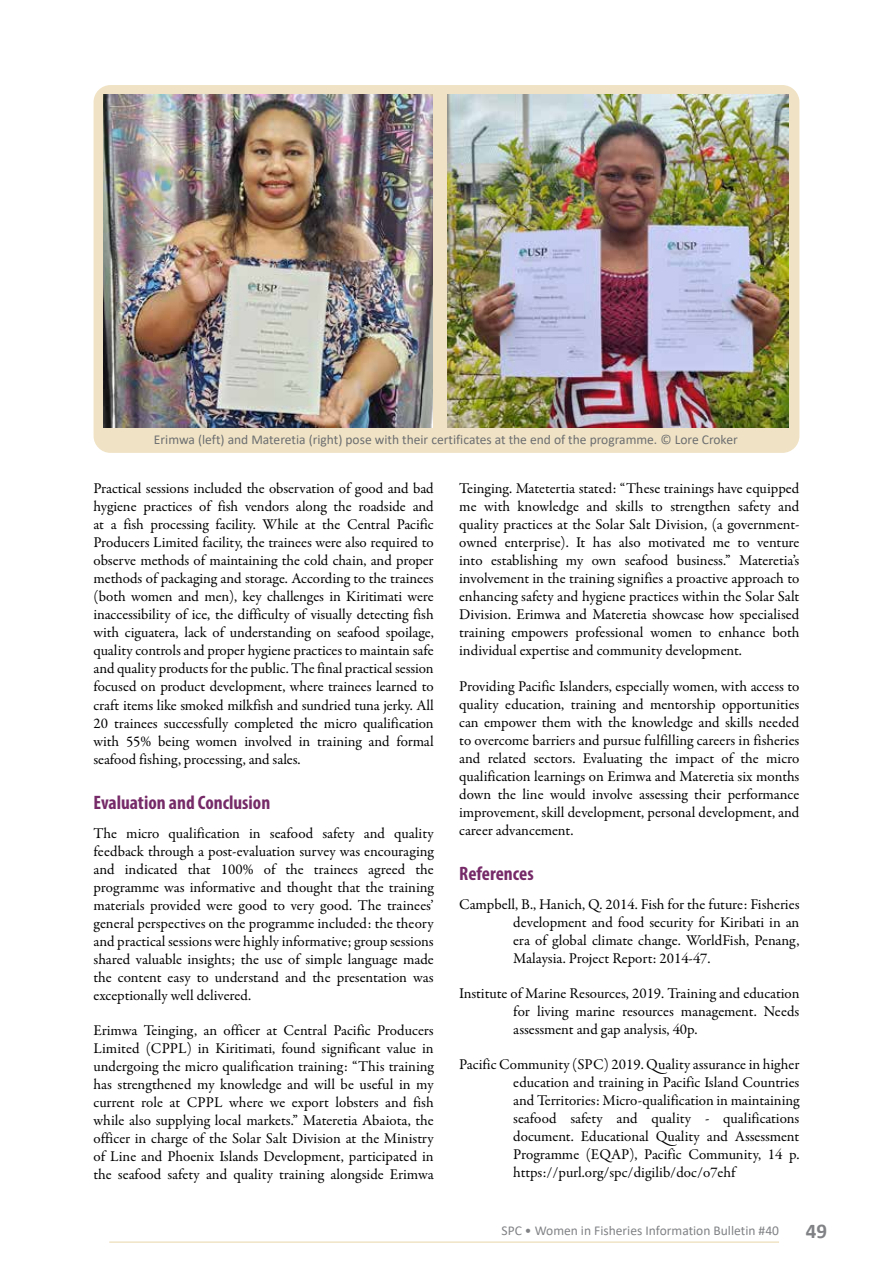
<style>
.page{position:relative;width:893px;height:1263px;background:#fff}
.page>*{position:absolute;margin:0;border:0;box-sizing:border-box;transform-origin:0 0}
.t1{font:700 21px "Calibri";color:#808285}
.t2{font:700 condensed 19.5px "Myriad Pro";color:#762b68}
.t3{font:15px/18px "Garamond Premr Pro";color:#000;text-align:justify}
.t4{font:13.5px "Calibri";color:#6d6e71}
.t5{font:13.5px "Calibri";color:#808285}
</style>
<div class="page">
<hr style="left:109px;top:1241px;width:670px;height:2px;background:#f0e3c5">
<div style="left:94px;top:85px;width:705px;height:368px;background:#f0e3c5;border-radius:17px"></div>
<img style="left:103px;top:94px;width:330px;height:333px">
<img style="left:448px;top:94px;width:340px;height:333px">
<p class="t4" style="left:154px;top:430px;width:585px">Erimwa (left) and Materetia (right) pose with their certificates at the end of the programme. © Lore Croker</p>
<p class="t3" style="left:94px;top:480px;width:342px">Practical sessions included the observation of good and bad hygiene practices of fish vendors along the roadside and at a fish processing facility. While at the Central Pacific Producers Limited facility, the trainees were also required to observe methods of maintaining the cold chain, and proper methods of packaging and storage. According to the trainees (both women and men), key challenges in Kiritimati were inaccessibility of ice, the difficulty of visually detecting fish with ciguatera, lack of understanding on seafood spoilage, quality controls and proper hygiene practices to maintain safe and quality products for the public. The final practical session focused on product development, where trainees learned to craft items like smoked milkfish and sundried tuna jerky. All 20 trainees successfully completed the micro qualification with 55% being women involved in training and formal seafood fishing, processing, and sales.</p>
<h2 class="t2" style="left:94px;top:790px;width:178px">Evaluation and Conclusion</h2>
<p class="t3" style="left:94px;top:824px;width:342px">The micro qualification in seafood safety and quality feedback through a post-evaluation survey was encouraging and indicated that 100% of the trainees agreed the programme was informative and thought that the training materials provided were good to very good. The trainees’ general perspectives on the programme included: the theory and practical sessions were highly informative; group sessions shared valuable insights; the use of simple language made the content easy to understand and the presentation was exceptionally well delivered.</p>
<p class="t3" style="left:94px;top:1021px;width:342px">Erimwa Teinging, an officer at Central Pacific Producers Limited (CPPL) in Kiritimati, found significant value in undergoing the micro qualification training: “This training has strengthened my knowledge and will be useful in my current role at CPPL where we export lobsters and fish while also supplying local markets.” Materetia Abaiota, the officer in charge of the Solar Salt Division at the Ministry of Line and Phoenix Islands Development, participated in the seafood safety and quality training alongside Erimwa</p>
<p class="t3" style="left:459px;top:480px;width:342px">Teinging. Matetertia stated: “These trainings have equipped me with knowledge and skills to strengthen safety and quality practices at the Solar Salt Division, (a government&shy;owned enterprise). It has also motivated me to venture into establishing my own seafood business.” Materetia’s involvement in the training signifies a proactive approach to enhancing safety and hygiene practices within the Solar Salt Division. Erimwa and Materetia showcase how specialised training empowers professional women to enhance both individual expertise and community development.</p>
<p class="t3" style="left:459px;top:677px;width:342px">Providing Pacific Islanders, especially women, with access to quality education, training and mentorship opportunities can empower them with the knowledge and skills needed to overcome barriers and pursue fulfilling careers in fisheries and related sectors. Evaluating the impact of the micro qualification learnings on Erimwa and Materetia six months down the line would involve assessing their performance improvement, skill development, personal development, and career advancement.</p>
<h2 class="t2" style="left:459px;top:861px;width:76px">References</h2>
<p class="t3" style="left:513px;top:895px;width:288px;text-indent:-54px">Campbell, B., Hanich, Q. 2014. Fish for the future: Fisheries development and food security for Kiribati in an era of global climate change. WorldFish, Penang, Malaysia. Project Report: 2014-47.</p>
<p class="t3" style="left:513px;top:984px;width:288px;text-indent:-54px">Institute of Marine Resources, 2019. Training and education for living marine resources management. Needs assessment and gap analysis, 40p.</p>
<p class="t3" style="left:513px;top:1055px;width:288px;text-indent:-54px">Pacific Community (SPC) 2019. Quality assurance in higher education and training in Pacific Island Countries and Territories: Micro-qualification in maintaining seafood safety and quality - qualifications document. Educational Quality and Assessment Programme (EQAP), Pacific Community, 14 p. https://purl.org/spc/digilib/doc/o7ehf</p>
<p class="t5" style="left:502px;top:1221px;width:279px">SPC • Women in Fisheries Information Bulletin #40</p>
<h1 class="t1" style="left:806px;top:1216px;width:23px">49</h1>
</div>
